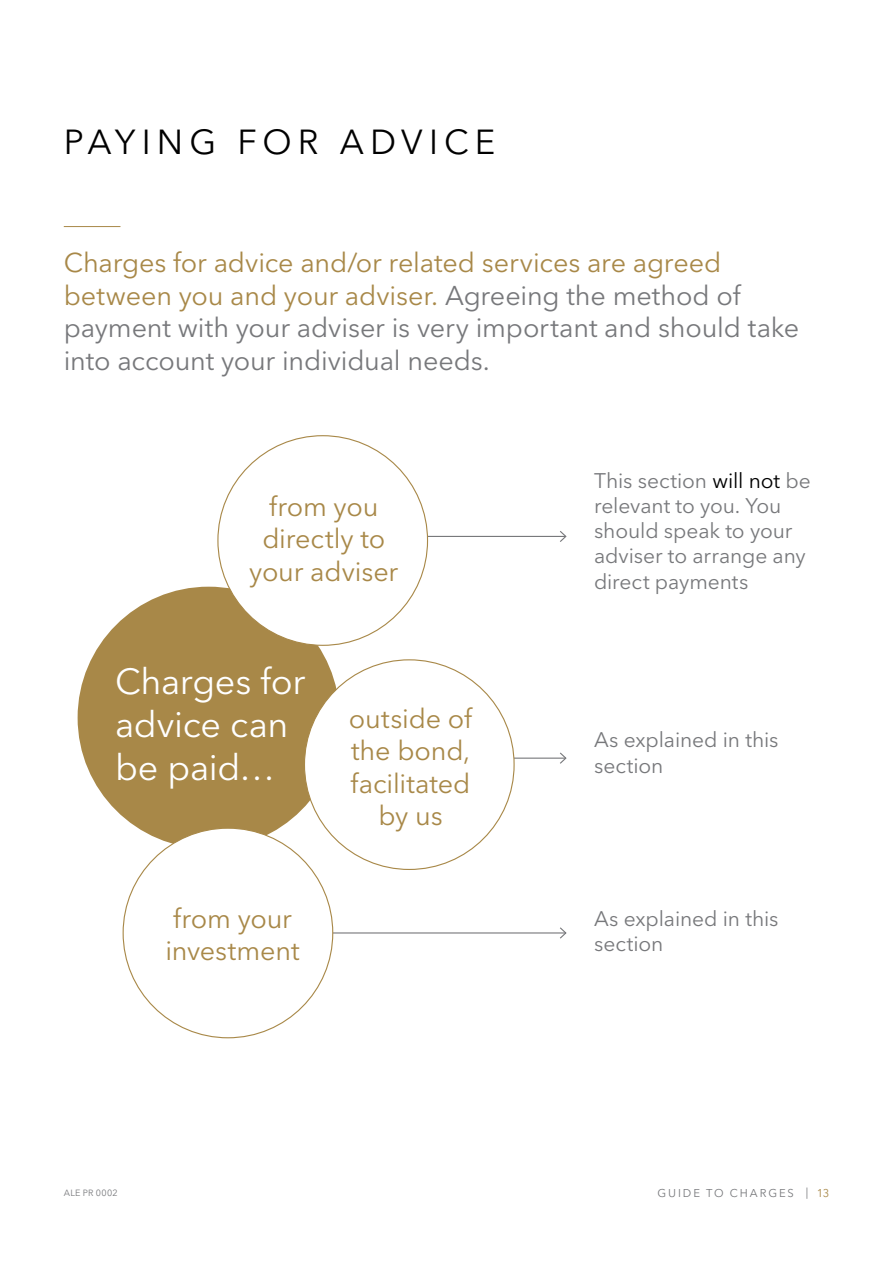
<style>
.page{position:relative;width:893px;height:1263px;background:#fff}
.page>*{position:absolute;margin:0;border:0;box-sizing:border-box;transform-origin:0 0}
.t1{font:36px/43.2px "Avenir Next LT Pro";letter-spacing:-.01em;color:#fff}
.t2{font:34.5px "Avenir Next LT Pro";letter-spacing:.175em;color:#000}
.t3{font:27px/32.4px "Avenir Next LT Pro";letter-spacing:-.005em;color:#77787b}
.t4{font:27px/32.4px "Avenir Next LT Pro";letter-spacing:-.005em;color:#a88848;text-align:center}
.t5{font:21px/25.2px "Avenir Next LT Pro";letter-spacing:-.005em;color:#77787b}
.t6{font:11.25px "Avenir Next LT Pro";letter-spacing:.17em;color:#77787b}
.t7{font:9px "Avenir Next LT Pro";letter-spacing:.03em;color:#77787b}
.s1{color:#a88848}
.s2{color:#000}
</style>
<div class="page">
<hr style="left:333px;top:932px;width:233px;height:1px;background:#77787b">
<svg style="left:559px;top:927px;width:8px;height:12px"></svg>
<hr style="left:514px;top:757px;width:52px;height:2px;background:#77787b">
<svg style="left:559px;top:752px;width:8px;height:12px"></svg>
<hr style="left:427px;top:536px;width:139px;height:1px;background:#77787b">
<svg style="left:559px;top:531px;width:8px;height:11px"></svg>
<div style="left:78px;top:587px;width:262px;height:262px;background:#a88848;border-radius:50%"></div>
<div style="left:218px;top:436px;width:209px;height:209px;background:#fff;border-radius:50%"></div>
<div style="left:123px;top:828px;width:210px;height:210px;background:#fff;border-radius:50%"></div>
<div style="left:304px;top:660px;width:210px;height:209px;background:#fff;border-radius:50%"></div>
<hr style="left:64px;top:226px;width:56px;height:1px;background:#a88848">
<p class="t2" style="left:64px;top:121px;width:305px">Paying for adv</p>
<p class="t2" style="left:429px;top:121px;width:68px">ice</p>
<p class="t3" style="left:64px;top:247px;width:737px"><span class="s1">Charges for advice and/or related services are agreed between you and your adviser.</span> Agreeing the method of payment with your adviser is very important and should take into account your individual needs.</p>
<p class="t4" style="left:249px;top:490px;width:151px">from you directly to your adviser</p>
<h1 class="t1" style="left:115px;top:660px;width:192px">Charges for advice can be paid…</h1>
<p class="t4" style="left:165px;top:902px;width:136px;text-align:left">from your investment</p>
<p class="t4" style="left:349px;top:702px;width:126px">outside of the bond, facilitated by us</p>
<p class="t5" style="left:594px;top:468px;width:218px">This section <span class="s2">will not</span> be relevant to you. You should speak to your adviser to arrange any direct payments</p>
<p class="t5" style="left:594px;top:727px;width:186px">As explained in this section</p>
<p class="t5" style="left:594px;top:906px;width:186px">As explained in this section</p>
<p class="t7" style="left:64px;top:1188px;width:55px">ALE PR 0002</p>
<p class="t6" style="left:657px;top:1186px;width:9px">GUI</p>
<p class="t6" style="left:683px;top:1186px;width:86px">DE TO CHARGE</p>
<p class="t6" style="left:788px;top:1186px;width:43px">S |<span class="s1">13</span></p>
</div>
